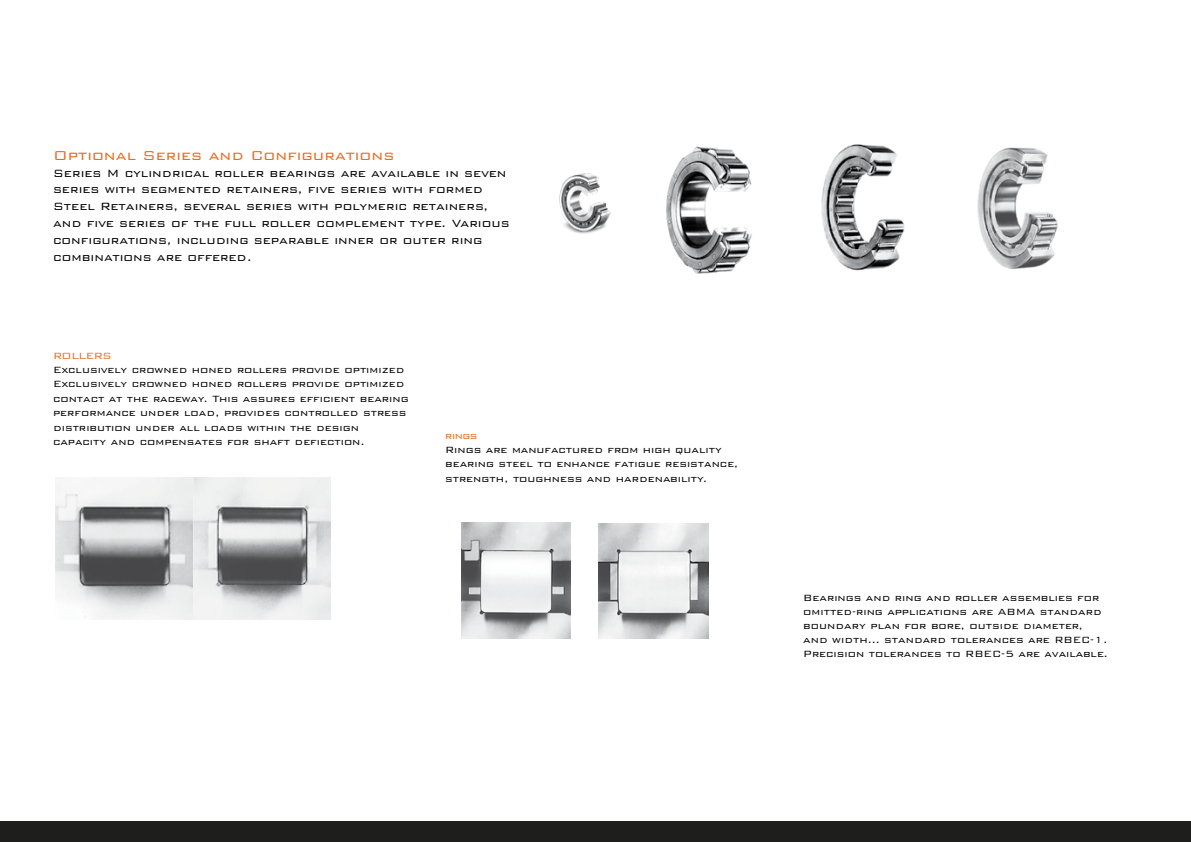
<style>
.page{position:relative;width:1191px;height:842px;background:#fff}
.page>*{position:absolute;margin:0;border:0;box-sizing:border-box;transform-origin:0 0}
.t1{font:300 17.3px "Bank Gothic BT";color:#e76d22}
.t2{font:300 14px/16.8px "Bank Gothic BT";color:#010101}
.t3{font:300 12px/14.4px "Bank Gothic BT";color:#010101}
.t4{font:300 12px "Bank Gothic BT";letter-spacing:-.045em;color:#e76d22}
</style>
<div class="page">
<div style="left:0;top:821px;width:1190px;height:21px;background:#1e1e1c"></div>
<img style="left:666px;top:146px;width:86px;height:128px">
<img style="left:821px;top:144px;width:84px;height:127px">
<img style="left:559px;top:173px;width:52px;height:61px">
<img style="left:977px;top:147px;width:81px;height:122px">
<img style="left:56px;top:477px;width:274px;height:142px">
<img style="left:462px;top:523px;width:108px;height:115px">
<img style="left:598px;top:523px;width:110px;height:115px">
<h1 class="t1" style="left:53px;top:146px;width:343px">Optional Series and Configurations</h1>
<p class="t2" style="left:53px;top:164px;width:458px">Series M cylindrical roller bearings are available in seven series with segmented retainers, five series with formed Steel Retainers, several series with polymeric retainers, and five series of the full roller complement type. Various configurations, including separable inner or outer ring combinations are offered.</p>
<p class="t4" style="left:53px;top:349px;width:60px">ROLLERS</p>
<p class="t3" style="left:53px;top:362px;width:357px">Exclusively crowned honed rollers provide optimized Exclusively crowned honed rollers provide optimized contact at the raceway. This assures efficient bearing performance under load, provides controlled stress distribution under all loads within the design capacity and compensates for shaft defiection.</p>
<p class="t4" style="left:445px;top:429px;width:34px">rings</p>
<p class="t3" style="left:445px;top:442px;width:295px">Rings are manufactured from high quality bearing steel to enhance fatigue resistance, strength, toughness and hardenability.</p>
<p class="t3" style="left:803px;top:590px;width:306px;line-height:14px">Bearings and ring and roller assemblies for omitted-ring applications are ABMA standard boundary plan for bore, outside diameter, and width… standard tolerances are RBEC-1.<br>Precision tolerances to RBEC-5 are available.</p>
</div>
